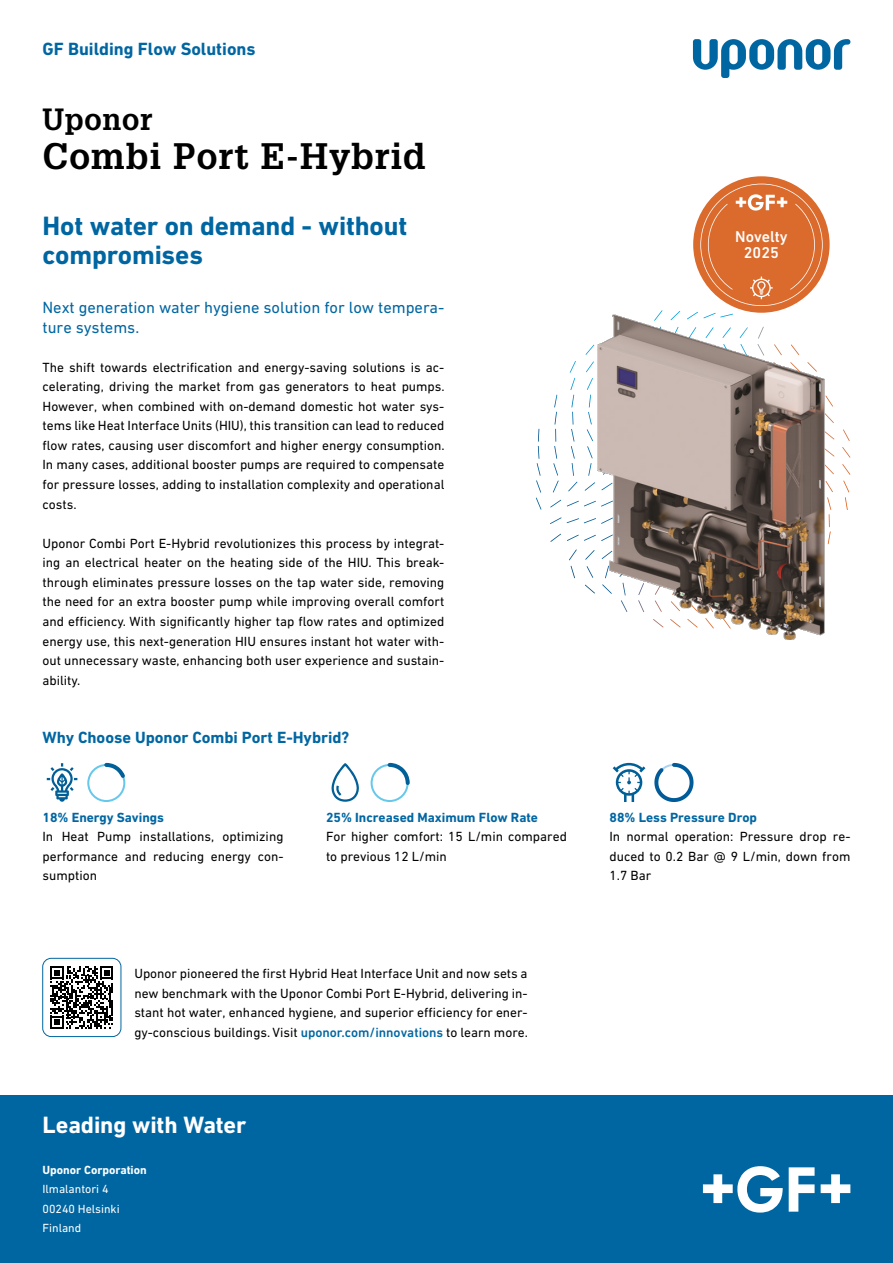
<style>
.page{position:relative;width:893px;height:1263px;background:#fff}
.page>*{position:absolute;margin:0;border:0;box-sizing:border-box;transform-origin:0 0}
.t1{font:700 36px "Glypha LT Pro";letter-spacing:.025em;color:#000}
.t2{font:700 30px "Glypha LT Pro";letter-spacing:.025em;color:#000}
.t3{font:700 27px/28.5px "DIN Next W1 G";letter-spacing:-.005em;color:#0066a2}
.t4{font:700 24px "DIN Next W1 G";letter-spacing:-.005em;color:#fff}
.t5{font:700 18px "DIN Next W1 G";color:#0066a2}
.t6{font:16.5px/19.5px "DIN Next W1 G";color:#0066a2}
.t7{font:700 16.5px "DIN Next W1 G";color:#0066a2}
.t8{font:500 15.9px/16.4px "DIN Next W1 G";color:#fff;text-align:center}
.t9{font:13.5px/19.5px "DIN Next W1 G";color:#000;text-align:justify}
.t10{font:700 13.5px "DIN Next W1 G";color:#0066a2}
.t11{font:12px/19.5px "DIN Next W1 G";color:#fff}
.t12{font:700 12px "DIN Next W1 G";color:#fff}
.s1{font-weight:500;color:#0066a2}
</style>
<div class="page">
<div style="left:371px;top:764px;width:38px;height:38px;border:2px solid #66c8ea;border-radius:50%"></div>
<svg style="left:386px;top:763px;width:24px;height:24px"></svg>
<svg style="left:654px;top:763px;width:39px;height:39px"></svg>
<div style="left:87px;top:764px;width:38px;height:38px;border:2px solid #66c8ea;border-radius:50%"></div>
<svg style="left:102px;top:763px;width:24px;height:18px"></svg>
<svg style="left:47px;top:763px;width:30px;height:39px"></svg>
<svg style="left:331px;top:763px;width:28px;height:39px"></svg>
<svg style="left:613px;top:763px;width:32px;height:39px"></svg>
<img style="left:592px;top:425px;width:233px;height:215px">
<svg style="left:554px;top:184px;width:279px;height:241px"></svg>
<svg style="left:50px;top:966px;width:63px;height:63px"></svg>
<div style="left:43px;top:958px;width:78px;height:79px;border:1px solid #0066a2;border-radius:9px"></div>
<div style="left:0;top:1095px;width:893px;height:168px;background:#0066a2"></div>
<svg style="left:703px;top:1166px;width:80px;height:46px"></svg>
<svg style="left:789px;top:1167px;width:26px;height:44px"></svg>
<svg style="left:821px;top:1174px;width:29px;height:29px"></svg>
<svg style="left:693px;top:39px;width:157px;height:39px"></svg>
<h3 class="t5" style="left:43px;top:38px;width:215px">GF Building Flow Solutions</h3>
<h2 class="t2" style="left:43px;top:101px;width:111px">Uponor</h2>
<h1 class="t1" style="left:43px;top:134px;width:385px">Combi Port E-Hybrid</h1>
<h3 class="t3" style="left:43px;top:212px;width:366px">Hot water on demand - without compromises</h3>
<p class="t6" style="left:43px;top:297px;width:403px">Next generation water hygiene solution for low tempera&shy;ture systems.</p>
<p class="t9" style="left:43px;top:357px;width:404px">The shift towards electrification and energy-saving solutions is ac&shy;celerating, driving the market from gas generators to heat pumps.<br>However, when combined with on-demand domestic hot water sys&shy;tems like Heat Interface Units (HIU), this transition can lead to reduced flow rates, causing user discomfort and higher energy consumption.<br>In many cases, additional booster pumps are required to compensate for pressure losses, adding to installation complexity and operational costs.</p>
<p class="t9" style="left:43px;top:533px;width:403px">Uponor Combi Port E-Hybrid revolutionizes this process by integrat&shy;ing an electrical heater on the heating side of the HIU. This break&shy;through eliminates pressure losses on the tap water side, removing the need for an extra booster pump while improving overall comfort and efficiency. With significantly higher tap flow rates and optimized energy use, this next-generation HIU ensures instant hot water with&shy;out unnecessary waste, enhancing both user experience and sustain&shy;ability.</p>
<p class="t7" style="left:43px;top:728px;width:308px">Why Choose Uponor Combi Port E-Hybrid?</p>
<p class="t10" style="left:43px;top:809px;width:123px">18% Energy Savings</p>
<p class="t9" style="left:43px;top:827px;width:242px">In Heat Pump installations, optimizing performance and reducing energy con&shy;sumption</p>
<p class="t10" style="left:326px;top:809px;width:214px">25% Increased Maximum Flow Rate</p>
<p class="t9" style="left:326px;top:827px;width:242px">For higher comfort: 15 L/min compared to previous 12 L/min</p>
<p class="t9" style="left:134px;top:963px;width:395px">Uponor pioneered the first Hybrid Heat Interface Unit and now sets a new benchmark with the Uponor Combi Port E-Hybrid, delivering in&shy;stant hot water, enhanced hygiene, and superior efficiency for ener&shy;gy-conscious buildings. Visit <span class="s1">uponor.com/innovations</span> to learn more.</p>
<h3 class="t4" style="left:43px;top:1111px;width:205px">Leading with Water</h3>
<p class="t12" style="left:43px;top:1162px;width:106px">Uponor Corporation</p>
<p class="t11" style="left:43px;top:1179px;width:79px">Ilmalantori 4<br>00240 Helsinki<br>Finland</p>
<p class="t8" style="left:735px;top:228px;width:54px">Novelty<br>2025</p>
<p class="t10" style="left:609px;top:809px;width:149px">88% Less Pressure Drop</p>
<p class="t9" style="left:609px;top:827px;width:242px">In normal operation: Pressure drop re&shy;duced to 0.2 Bar @ 9 L/min, down from 1.7 Bar</p>
</div>
